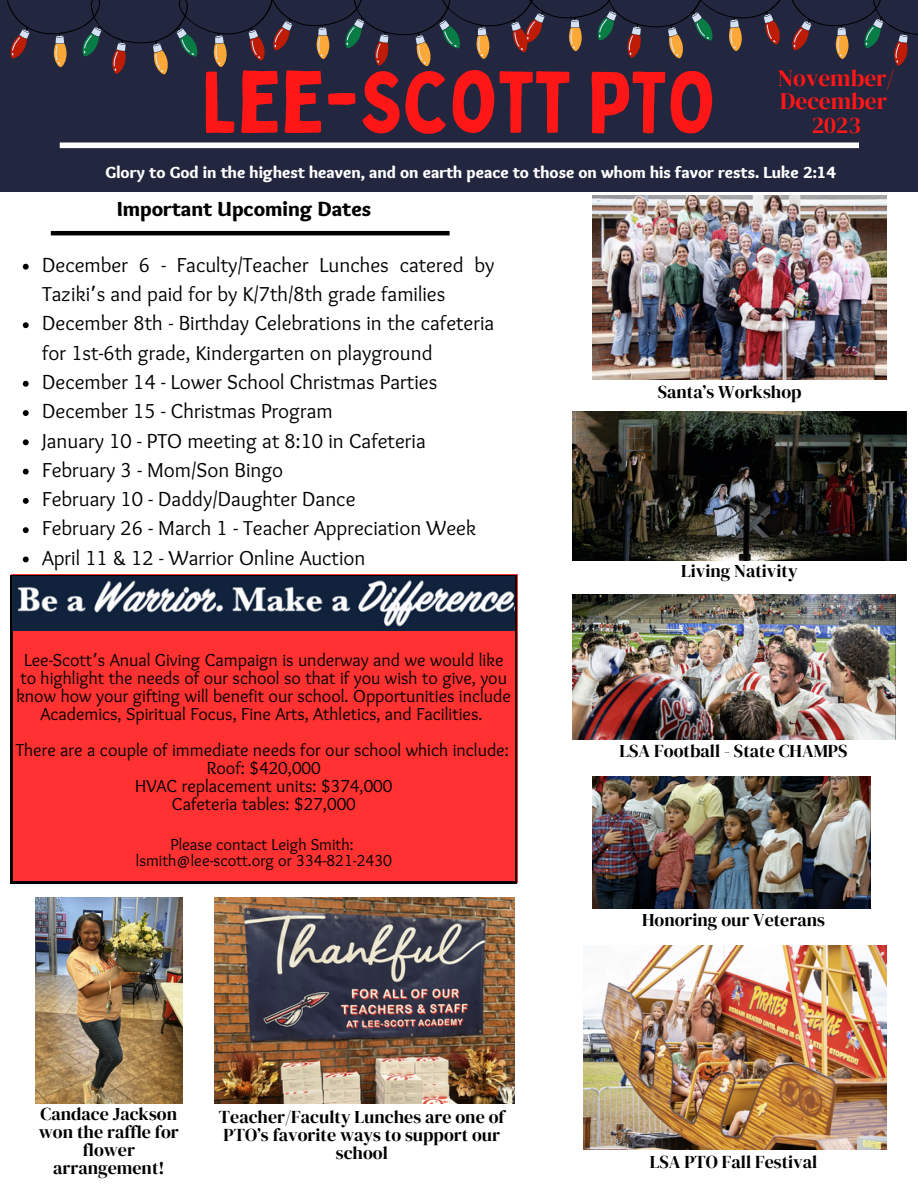
<style>
.page{position:relative;width:918px;height:1188px;background:#fff}
.page>*{position:absolute;margin:0;border:0;box-sizing:border-box;transform-origin:0 0}
.t1{font:85.65px "Bobby Jones";color:#ff1616}
.t2{font:23.4px "DM Serif Display";color:#ff1616}
.t3{font:900 21.3px "Sukar";color:#000}
.t4{font:21px/29.2px "Sukar";color:#000}
.t5{font:18px/18px "Sukar";color:#000;text-align:center}
.t6{font:18px/18px "DM Serif Display";color:#000;text-align:center}
.t7{font:900 16.8px "Sukar";color:#fff}
.t8{font:16.5px "Sukar";color:#000}
.s1{font-family:"Noto Sans Gurmukhi"}
</style>
<div class="page">
<div style="left:0;top:0;width:918px;height:192px;background:#22263e"></div>
<div style="left:60px;top:142px;width:799px;height:6px;background:#fff"></div>
<div style="left:11px;top:575px;width:506px;height:308px;background:#ff3131"></div>
<hr style="left:51px;top:231px;width:399px;height:4px;background:#000">
<img style="left:13px;top:577px;width:502px;height:54px">
<svg style="left:7px;top:0;width:911px;height:75px"></svg>
<img style="left:592px;top:195px;width:295px;height:185px">
<img style="left:572px;top:411px;width:334px;height:150px">
<img style="left:592px;top:776px;width:278px;height:132px">
<img style="left:584px;top:945px;width:302px;height:205px">
<img style="left:572px;top:595px;width:323px;height:145px">
<img style="left:35px;top:898px;width:148px;height:206px">
<img style="left:214px;top:898px;width:301px;height:206px">
<svg style="left:23px;top:264px;width:6px;height:6px"></svg>
<svg style="left:23px;top:322px;width:6px;height:6px"></svg>
<svg style="left:23px;top:381px;width:6px;height:6px"></svg>
<svg style="left:23px;top:410px;width:6px;height:6px"></svg>
<svg style="left:23px;top:439px;width:6px;height:6px"></svg>
<svg style="left:23px;top:469px;width:6px;height:6px"></svg>
<svg style="left:23px;top:498px;width:6px;height:6px"></svg>
<svg style="left:23px;top:527px;width:6px;height:6px"></svg>
<svg style="left:23px;top:557px;width:6px;height:5px"></svg>
<p class="t2" style="left:778px;top:61px;width:118px">November/</p>
<p class="t2" style="left:780px;top:85px;width:108px">December</p>
<p class="t2" style="left:812px;top:109px;width:51px">2023</p>
<p class="t1" style="left:202px;top:48px;width:515px">LEE-SCOTT PTO</p>
<p class="t7" style="left:106px;top:163px;width:732px">Glory to God in the highest heaven, and on earth peace to those on whom his favor rests. Luke 2:14</p>
<p class="t3" style="left:117px;top:196px;width:255px">Important Upcoming Dates</p>
<p class="t4" style="left:42px;top:252px;width:454px">December 6 - Faculty/Teacher Lunches catered by<br>Taziki<span class="s1">’</span>s and paid for by K/7th/8th grade families</p>
<p class="t4" style="left:42px;top:310px;width:454px">December 8th - Birthday Celebrations in the cafeteria for 1st-6th grade, Kindergarten on playground</p>
<p class="t4" style="left:42px;top:369px;width:397px">December 14 - Lower School Christmas Parties</p>
<p class="t4" style="left:42px;top:398px;width:292px">December 15 - Christmas Program</p>
<p class="t4" style="left:42px;top:427px;width:385px">January 10 - PTO meeting at 8:10 in Cafeteria</p>
<p class="t4" style="left:42px;top:457px;width:243px">February 3 - Mom/Son Bingo</p>
<p class="t4" style="left:42px;top:486px;width:315px">February 10 - Daddy/Daughter Dance</p>
<p class="t4" style="left:42px;top:515px;width:436px">February 26 - March 1 - Teacher Appreciation Week</p>
<p class="t4" style="left:42px;top:545px;width:325px">April 11 &amp; 12 - Warrior Online Auction</p>
<p class="t6" style="left:658px;top:382px;width:145px">Santa’s Workshop</p>
<p class="t6" style="left:681px;top:562px;width:118px">Living Nativity</p>
<p class="t5" style="left:16px;top:652px;width:496px">Lee-Scott<span class="s1">’</span>s Anual Giving Campaign is underway and we would like to highlight the needs of our school so that if you wish to give, you know how your gifting will benefit our school. Opportunities include Academics, Spiritual Focus, Fine Arts, Athletics, and Facilities.</p>
<p class="t5" style="left:16px;top:742px;width:495px">There are a couple of immediate needs for our school which include:</p>
<p class="t5" style="left:207px;top:760px;width:115px">Roof: $420,000</p>
<p class="t5" style="left:135px;top:778px;width:259px">HVAC replacement units: $374,000</p>
<p class="t5" style="left:172px;top:796px;width:186px">Cafeteria tables: $27,000</p>
<p class="t8" style="left:170px;top:835px;width:185px">Please contact Leigh Smith:</p>
<p class="t8" style="left:136px;top:851px;width:258px">lsmith@lee-scott.org or 334-821-2430</p>
<p class="t6" style="left:39px;top:1105px;width:141px">Candace Jackson won the raffle for flower arrangement!</p>
<p class="t6" style="left:219px;top:1108px;width:287px">Teacher/Faculty Lunches are one of<br>PTO’s favorite ways to support our school</p>
<p class="t6" style="left:620px;top:741px;width:229px">LSA Football - State CHAMPS</p>
<p class="t6" style="left:642px;top:910px;width:184px">Honoring our Veterans</p>
<p class="t6" style="left:650px;top:1152px;width:169px">LSA PTO Fall Festival</p>
</div>
